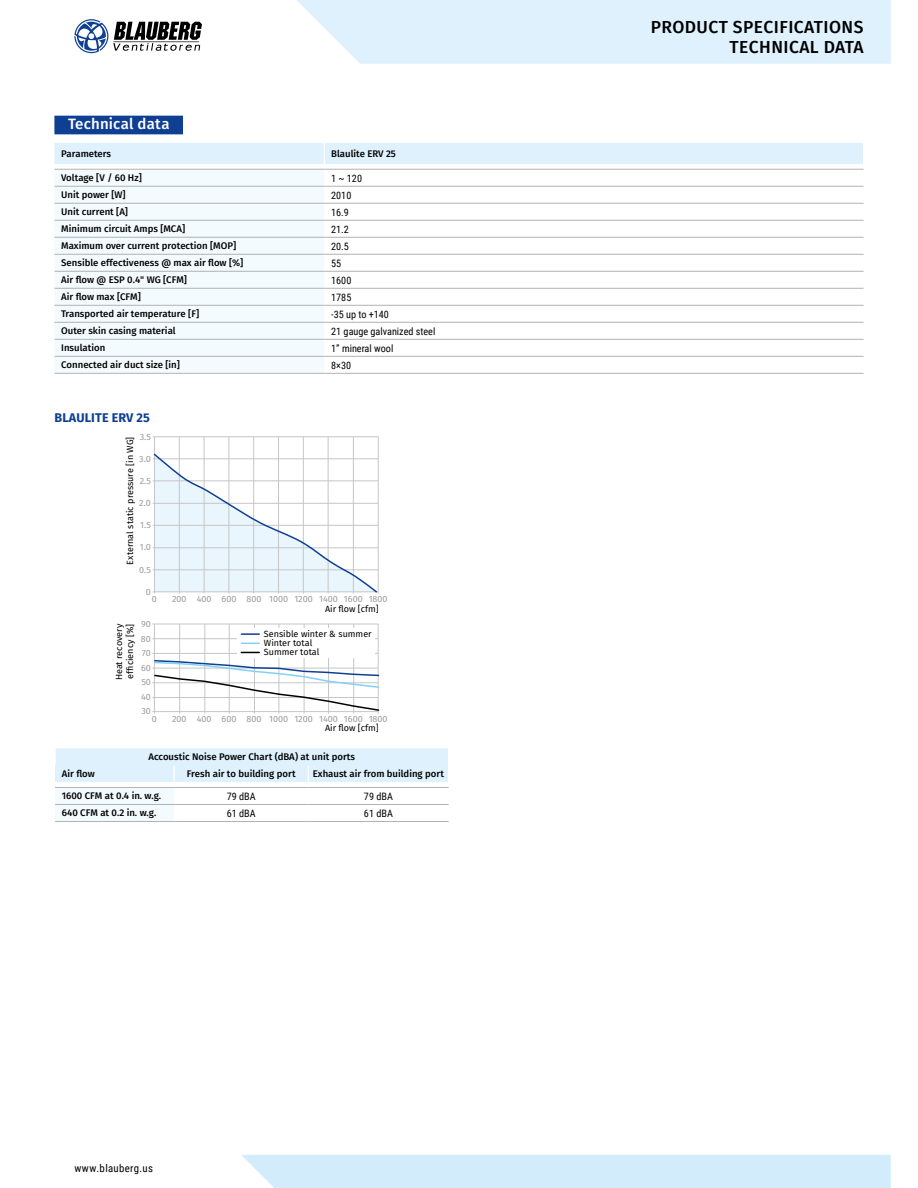
<style>
.page{position:relative;width:918px;height:1188px;background:#fff}
.page>*{position:absolute;margin:0;border:0;box-sizing:border-box;transform-origin:0 0}
.t1{font:500 17.4px/20.4px "Fira Sans";letter-spacing:.025em;color:#000;text-align:right}
.t2{font:500 15px "Fira Sans";letter-spacing:.01em;color:#fff}
.t3{font:700 12.6px "Fira Sans";letter-spacing:.01em;color:#0f3f93}
.t4{font:10.8px "Roboto Condensed";letter-spacing:.035em;color:#000}
.t5{font:10.2px "Roboto Condensed";color:#000}
.t6{font:500 9.6px "Fira Sans";color:#000}
.t7{font:9px/9px "Fira Sans";color:#000}
.t8{font:9px "Fira Sans";color:#9c9c9d}
</style>
<div class="page">
<div style="left:54px;top:116px;width:129px;height:18px;background:#0f3f93"></div>
<div style="left:54px;top:170px;width:270px;height:203px;background:#f4fbfe"></div>
<svg style="left:324px;top:185px;width:540px;height:188px"></svg>
<hr style="left:54px;top:186px;width:270px;height:1px;background:#b1b2b3">
<hr style="left:324px;top:186px;width:540px;height:1px;background:#b1b2b3">
<hr style="left:54px;top:203px;width:270px;height:1px;background:#b1b2b3">
<hr style="left:324px;top:203px;width:540px;height:1px;background:#b1b2b3">
<hr style="left:54px;top:220px;width:270px;height:1px;background:#b1b2b3">
<hr style="left:324px;top:220px;width:540px;height:1px;background:#b1b2b3">
<hr style="left:54px;top:237px;width:270px;height:1px;background:#b1b2b3">
<hr style="left:324px;top:237px;width:540px;height:1px;background:#b1b2b3">
<hr style="left:54px;top:254px;width:270px;height:1px;background:#b1b2b3">
<hr style="left:324px;top:254px;width:540px;height:1px;background:#b1b2b3">
<hr style="left:54px;top:271px;width:270px;height:1px;background:#b1b2b3">
<hr style="left:324px;top:271px;width:540px;height:1px;background:#b1b2b3">
<hr style="left:54px;top:288px;width:270px;height:1px;background:#b1b2b3">
<hr style="left:324px;top:288px;width:540px;height:1px;background:#b1b2b3">
<hr style="left:54px;top:305px;width:270px;height:1px;background:#b1b2b3">
<hr style="left:324px;top:305px;width:540px;height:1px;background:#b1b2b3">
<hr style="left:54px;top:322px;width:270px;height:1px;background:#b1b2b3">
<hr style="left:324px;top:322px;width:540px;height:1px;background:#b1b2b3">
<hr style="left:54px;top:339px;width:270px;height:1px;background:#b1b2b3">
<hr style="left:324px;top:339px;width:540px;height:1px;background:#b1b2b3">
<hr style="left:54px;top:356px;width:270px;height:1px;background:#b1b2b3">
<hr style="left:324px;top:356px;width:540px;height:1px;background:#b1b2b3">
<hr style="left:54px;top:373px;width:270px;height:1px;background:#b1b2b3">
<hr style="left:324px;top:373px;width:540px;height:1px;background:#b1b2b3">
<svg style="left:54px;top:143px;width:810px;height:26px"></svg>
<hr style="left:54px;top:169px;width:270px;height:1px;background:#b1b2b3">
<hr style="left:324px;top:169px;width:540px;height:1px;background:#b1b2b3">
<hr style="left:55px;top:821px;width:119px;height:1px;background:#b1b2b3">
<hr style="left:174px;top:821px;width:134px;height:1px;background:#b1b2b3">
<hr style="left:308px;top:821px;width:141px;height:1px;background:#b1b2b3">
<svg style="left:55px;top:748px;width:394px;height:73px"></svg>
<hr style="left:153px;top:437px;width:225px;height:1px;background:#c5c6c6">
<hr style="left:179px;top:437px;width:1px;height:157px;background:#c5c6c6">
<hr style="left:204px;top:437px;width:1px;height:157px;background:#c5c6c6">
<hr style="left:229px;top:437px;width:1px;height:157px;background:#c5c6c6">
<hr style="left:253px;top:437px;width:1px;height:157px;background:#c5c6c6">
<hr style="left:278px;top:437px;width:1px;height:157px;background:#c5c6c6">
<hr style="left:303px;top:437px;width:1px;height:157px;background:#c5c6c6">
<hr style="left:328px;top:437px;width:1px;height:157px;background:#c5c6c6">
<hr style="left:353px;top:437px;width:1px;height:157px;background:#c5c6c6">
<hr style="left:378px;top:437px;width:1px;height:157px;background:#c5c6c6">
<hr style="left:154px;top:437px;width:1px;height:157px;background:#c5c6c6">
<svg style="left:152px;top:452px;width:226px;height:142px"></svg>
<hr style="left:152px;top:697px;width:226px;height:1px;background:#c5c6c6">
<hr style="left:152px;top:683px;width:226px;height:1px;background:#c5c6c6">
<hr style="left:152px;top:668px;width:226px;height:1px;background:#c5c6c6">
<hr style="left:152px;top:653px;width:226px;height:1px;background:#c5c6c6">
<hr style="left:152px;top:638px;width:226px;height:1px;background:#c5c6c6">
<hr style="left:152px;top:624px;width:226px;height:1px;background:#c5c6c6">
<hr style="left:179px;top:624px;width:1px;height:90px;background:#c5c6c6">
<hr style="left:205px;top:624px;width:1px;height:90px;background:#c5c6c6">
<hr style="left:229px;top:624px;width:1px;height:90px;background:#c5c6c6">
<hr style="left:254px;top:624px;width:1px;height:90px;background:#c5c6c6">
<hr style="left:279px;top:624px;width:1px;height:90px;background:#c5c6c6">
<hr style="left:304px;top:624px;width:1px;height:90px;background:#c5c6c6">
<hr style="left:328px;top:624px;width:1px;height:90px;background:#c5c6c6">
<hr style="left:353px;top:624px;width:1px;height:90px;background:#c5c6c6">
<hr style="left:378px;top:624px;width:1px;height:90px;background:#c5c6c6">
<hr style="left:154px;top:624px;width:1px;height:90px;background:#c5c6c6">
<hr style="left:152px;top:711px;width:226px;height:1px;background:#c5c6c6">
<svg style="left:153px;top:659px;width:227px;height:53px"></svg>
<div style="left:238px;top:628px;width:137px;height:30px;background:#fff"></div>
<svg style="left:241px;top:633px;width:18px;height:2px"></svg>
<svg style="left:241px;top:643px;width:18px;height:1px"></svg>
<svg style="left:241px;top:652px;width:18px;height:1px"></svg>
<div style="left:297px;top:0;width:594px;height:64px;background:#def1fd"></div>
<div style="left:241px;top:1155px;width:650px;height:33px;background:#d3ecfc"></div>
<svg style="left:74px;top:19px;width:128px;height:34px"></svg>
<h2 class="t2" style="left:68px;top:114px;width:103px">Technical data</h2>
<p class="t6" style="left:61px;top:147px;width:51px">Parameters</p>
<p class="t6" style="left:331px;top:147px;width:66px">Blaulite ERV 25</p>
<p class="t6" style="left:61px;top:171px;width:82px">Voltage [V / 60 Hz]</p>
<p class="t5" style="left:331px;top:171px;width:32px">1 ~ 120</p>
<p class="t6" style="left:61px;top:188px;width:66px">Unit power [W]</p>
<p class="t5" style="left:331px;top:188px;width:22px">2010</p>
<p class="t6" style="left:61px;top:205px;width:68px">Unit current [A]</p>
<p class="t5" style="left:331px;top:205px;width:19px">16.9</p>
<p class="t6" style="left:61px;top:222px;width:125px">Minimum circuit Amps [MCA]</p>
<p class="t5" style="left:331px;top:222px;width:19px">21.2</p>
<p class="t6" style="left:61px;top:239px;width:176px">Maximum over current protection [MOP]</p>
<p class="t5" style="left:331px;top:239px;width:19px">20.5</p>
<p class="t6" style="left:61px;top:256px;width:184px">Sensible effectiveness @ max air flow [%]</p>
<p class="t5" style="left:331px;top:256px;width:12px">55</p>
<p class="t6" style="left:61px;top:273px;width:127px">Air flow @ ESP 0.4" WG [CFM]</p>
<p class="t5" style="left:331px;top:273px;width:22px">1600</p>
<p class="t6" style="left:61px;top:290px;width:81px">Air flow max [CFM]</p>
<p class="t5" style="left:331px;top:290px;width:22px">1785</p>
<p class="t6" style="left:61px;top:307px;width:140px">Transported air temperature [F]</p>
<p class="t5" style="left:331px;top:307px;width:59px">-35 up to +140</p>
<p class="t6" style="left:61px;top:324px;width:116px">Outer skin casing material</p>
<p class="t5" style="left:331px;top:324px;width:106px">21 gauge galvanized steel</p>
<p class="t6" style="left:61px;top:341px;width:46px">Insulation</p>
<p class="t5" style="left:331px;top:341px;width:64px">1” mineral wool</p>
<p class="t6" style="left:61px;top:358px;width:120px">Connected air duct size [in]</p>
<p class="t5" style="left:331px;top:358px;width:21px">8×30</p>
<h3 class="t3" style="left:54px;top:409px;width:97px">BLAULITE ERV 25</h3>
<p class="t8" style="left:140px;top:430px;width:13px">3.5</p>
<p class="t8" style="left:139px;top:452px;width:13px">3.0</p>
<p class="t8" style="left:140px;top:474px;width:13px">2.5</p>
<p class="t7" style="left:126px;top:565px;width:129px;rotate:-90deg">External static pressure [in WG]</p>
<p class="t8" style="left:139px;top:497px;width:13px">2.0</p>
<p class="t8" style="left:140px;top:519px;width:12px">1.5</p>
<p class="t8" style="left:140px;top:541px;width:13px">1.0</p>
<p class="t8" style="left:139px;top:563px;width:13px">0.5</p>
<p class="t8" style="left:146px;top:585px;width:7px">0</p>
<p class="t8" style="left:152px;top:593px;width:7px">0</p>
<p class="t8" style="left:172px;top:593px;width:217px">200 400 600 800 1000 1200 1400 1600 1800</p>
<p class="t8" style="left:141px;top:618px;width:11px">90</p>
<p class="t7" style="left:114px;top:680px;width:58px;line-height:10.8px;rotate:-90deg">Heat recovery efficiency [%]</p>
<p class="t8" style="left:141px;top:632px;width:11px">80</p>
<p class="t8" style="left:142px;top:647px;width:11px">70</p>
<p class="t8" style="left:141px;top:661px;width:11px">60</p>
<p class="t8" style="left:141px;top:676px;width:11px">50</p>
<p class="t8" style="left:141px;top:690px;width:11px">40</p>
<p class="t7" style="left:325px;top:605px;width:55px">Air flow [cfm]</p>
<p class="t7" style="left:264px;top:630px;width:109px">Sensible winter &amp; summer<br>Winter total<br>Summer total</p>
<p class="t8" style="left:141px;top:705px;width:11px">30</p>
<p class="t8" style="left:152px;top:712px;width:7px">0</p>
<p class="t8" style="left:172px;top:712px;width:217px">200 400 600 800 1000 1200 1400 1600 1800</p>
<p class="t7" style="left:325px;top:724px;width:55px">Air flow [cfm]</p>
<p class="t6" style="left:149px;top:750px;width:208px">Accoustic Noise Power Chart (dBA) at unit ports</p>
<p class="t6" style="left:62px;top:767px;width:34px">Air flow</p>
<p class="t6" style="left:187px;top:767px;width:110px">Fresh air to building port</p>
<p class="t6" style="left:313px;top:767px;width:133px">Exhaust air from building port</p>
<p class="t6" style="left:62px;top:789px;width:101px">1600 CFM at 0.4 in. w.g.</p>
<p class="t5" style="left:227px;top:789px;width:30px">79 dBA</p>
<p class="t5" style="left:364px;top:789px;width:30px">79 dBA</p>
<p class="t6" style="left:62px;top:806px;width:96px">640 CFM at 0.2 in. w.g.</p>
<p class="t5" style="left:227px;top:806px;width:30px">61 dBA</p>
<p class="t5" style="left:364px;top:806px;width:30px">61 dBA</p>
<p class="t4" style="left:74px;top:1161px;width:80px">www.blauberg.us</p>
<h1 class="t1" style="left:651px;top:18px;width:214px">PRODUCT SPECIFICATIONS<br>TECHNICAL DATA</h1>
</div>
